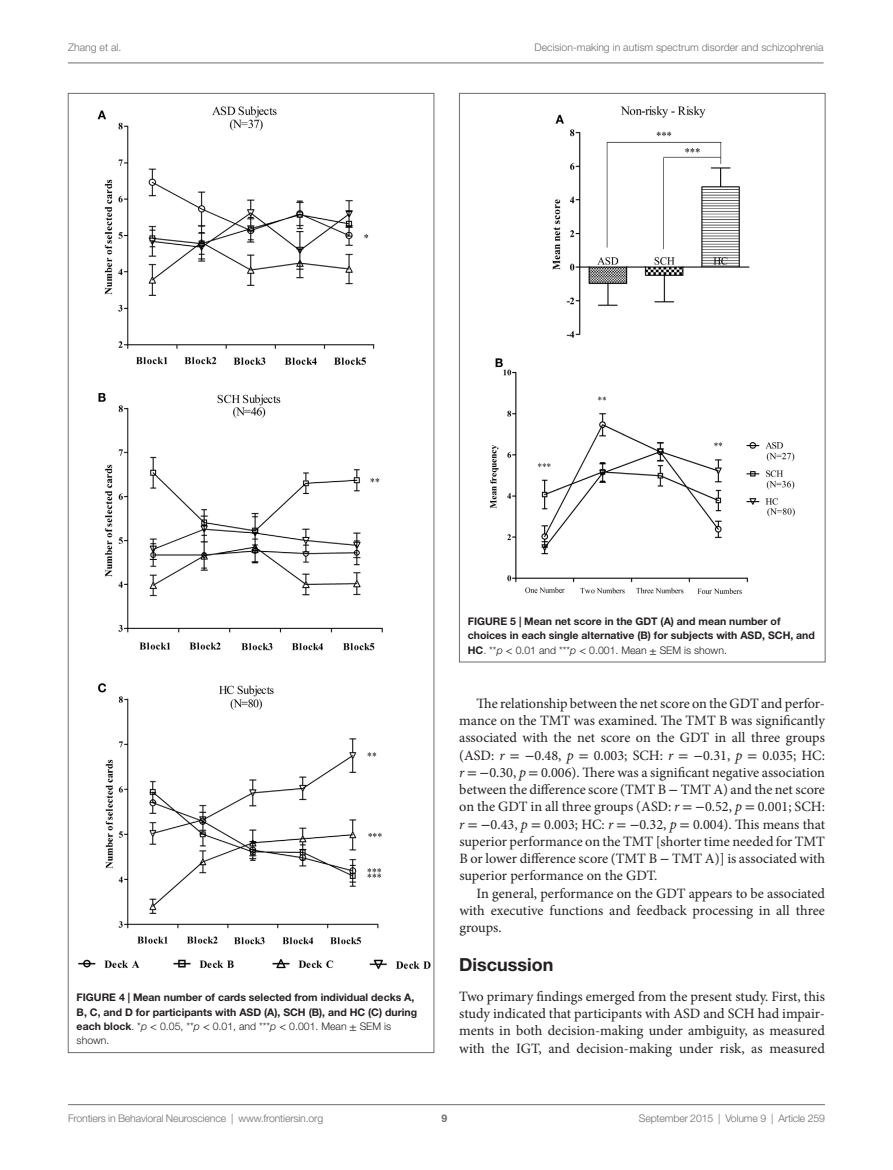
<style>
.page{position:relative;width:893px;height:1170px;background:#fff}
.page>*{position:absolute;margin:0;border:0;box-sizing:border-box;transform-origin:0 0}
.t1{font:700 18px "Helvetica Neue LT Std";color:#231f20}
.t2{font:14.25px/17.2px "Minion Pro";color:#231f20;text-align:justify}
.t3{font:700 10.5px/14.2px "Helvetica Neue LT Std";color:#231f20}
.t4{font:300 10.5px "Helvetica Neue LT Std";letter-spacing:-.015em;color:#6c6d70}
.t5{font:300 10.5px/14.2px "Helvetica Neue LT Std";color:#231f20}
.t6{font:700 10.5px "Helvetica Neue LT Std";color:#6c6d70}
.s1{font-weight:700}
.s2{font-style:italic}
.s3{font-family:"STIX General";font-weight:400}
.s4{font-family:"STIX General"}
</style>
<div class="page">
<img style="left:489px;top:106px;width:306px;height:489px">
<img style="left:78px;top:106px;width:353px;height:864px">
<hr style="left:68px;top:1104px;width:757px;height:1px;background:#6c6d70">
<hr style="left:68px;top:63px;width:756px;height:1px;background:#6c6d70">
<p class="t4" style="left:68px;top:41px;width:55px">Zhang et al.</p>
<p class="t4" style="left:535px;top:41px;width:290px">Decision-making in autism spectrum disorder and schizophrenia</p>
<p class="t3" style="left:468px;top:614px;width:314px">FIG URE 5 | Mean net score in the GDT (A) and mean number of choices in each single alternative (B) for subjects with ASD, SCH</p>
<p class="t3" style="left:790px;top:628px;width:26px">, and</p>
<p class="t3" style="left:77px;top:990px;width:339px">FIG URE 4 | Mean number of cards selected from individual decks A,<br>B, C, and D for participants with ASD (A), SCH</p>
<p class="t5" style="left:77px;top:1004px;width:342px;text-indent:232px"><span class="s1">(B), and HC (C) during each block</span>. *<span class="s2">p</span> <span class="s3">&lt;</span> 0.05, **<span class="s2">p</span> <span class="s3">&lt;</span> 0.01, and ***<span class="s2">p</span> <span class="s3">&lt;</span> 0.001. Mean <span class="s3">±</span> SEM is shown.</p>
<p class="t4" style="left:68px;top:1111px;width:257px">Frontiers in Behavioral Neuroscience | www.frontiersin.org</p>
<p class="t5" style="left:468px;top:642px;width:261px"><span class="s1">HC</span> . **<span class="s2">p</span> <span class="s3">&lt;</span> 0.01 and ***<span class="s2">p</span> <span class="s3">&lt;</span> 0.001. Mean <span class="s3">±</span> SEM is shown.</p>
<p class="t2" style="left:459px;top:694px;width:367px;text-indent:17px">The relationship between the net score on the GDT and perfor&shy;mance on the TMT was examined. The TMT B was significantly associated with the net score on the GDT in all three groups (ASD: <span class="s2">r</span> <span class="s4">= −</span>0.48, <span class="s2">p</span> <span class="s4">=</span> 0.003; SCH: <span class="s2">r</span> <span class="s4">= −</span>0.31, <span class="s2">p</span> <span class="s4">=</span> 0.035; HC: <span class="s2">r</span> <span class="s4">= −</span>0.30, <span class="s2">p</span> <span class="s4">=</span> 0.006). There was a significant negative association between the difference score (TMT B <span class="s4">−</span> TMT A) and the net score on the GDT in all three groups (ASD: <span class="s2">r</span> <span class="s4">= −</span>0.52, <span class="s2">p</span> <span class="s4">=</span> 0.001; SCH: <span class="s2">r</span> <span class="s4">= −</span>0.43, <span class="s2">p</span> <span class="s4">=</span> 0.003; HC: <span class="s2">r</span> <span class="s4">= −</span>0.32, <span class="s2">p</span> <span class="s4">=</span> 0.004). This means that superior performance on the TMT [shorter time needed for TMT B or lower difference score (TMT B <span class="s4">−</span> TMT A)] is associated with superior performance on the GDT.</p>
<p class="t2" style="left:459px;top:884px;width:367px;text-indent:17px">In general, performance on the GDT appears to be associated with executive functions and feedback processing in all three groups.</p>
<p class="t1" style="left:459px;top:953px;width:96px">Discussion</p>
<p class="t2" style="left:459px;top:987px;width:367px">Two primary findings emerged from the present study. First, this study indicated that participants with ASD and SCH had impair&shy;ments in both decision-making under ambiguity, as measured with the IGT, and decision-making under risk, as measured</p>
<p class="t6" style="left:441px;top:1111px;width:7px">9</p>
<p class="t4" style="left:639px;top:1111px;width:187px">September 2015 | Volume 9 | Article 259</p>
</div>
